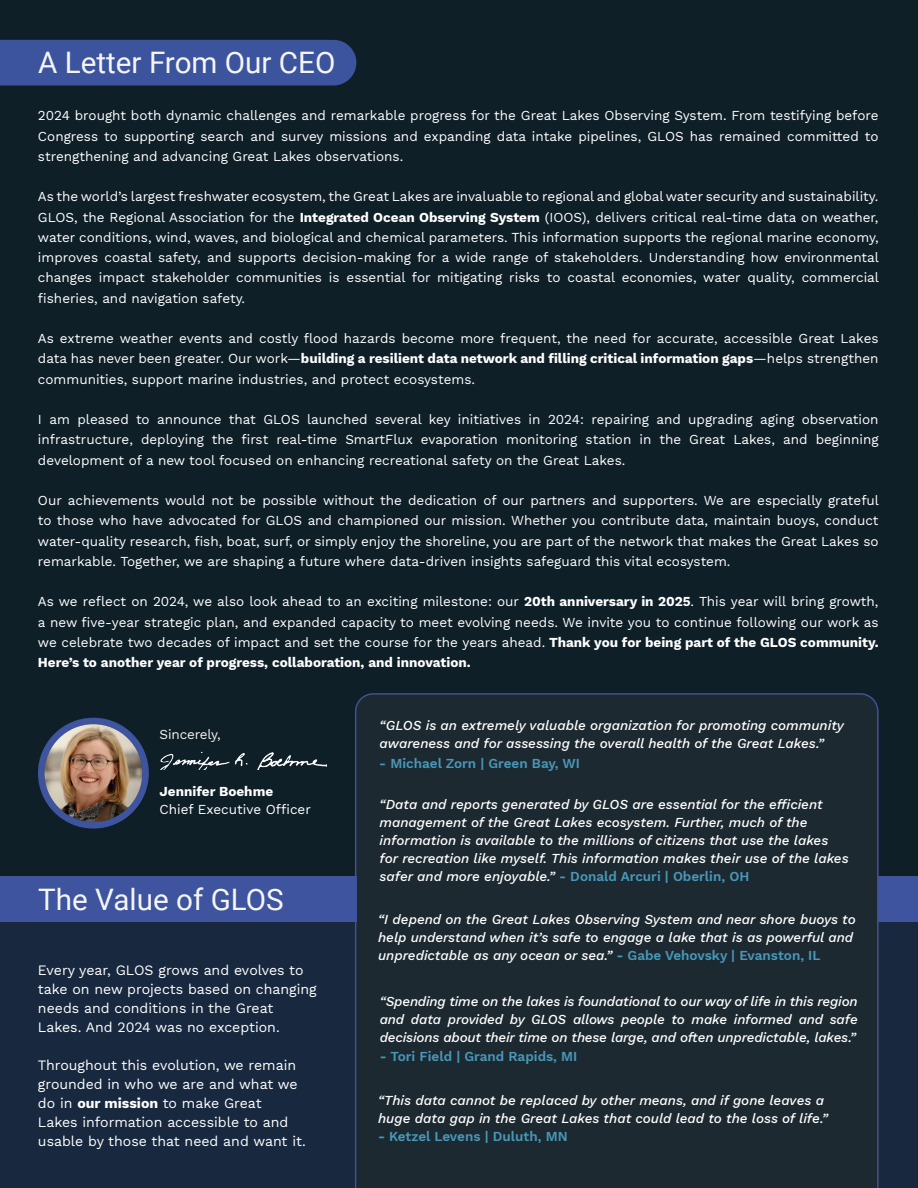
<style>
.page{position:relative;width:918px;height:1188px;background:#0f1f28}
.page>*{position:absolute;margin:0;border:0;box-sizing:border-box;transform-origin:0 0}
.t1{font:29.7px "Roboto";color:#f4f5f4}
.t2{font:14.1px/19px "Work Sans";color:#fff}
.t3{font:13.5px/20.2px "Work Sans";color:#fff;text-align:justify}
.t4{font:italic 500 13.5px/18px "Work Sans";color:#fff}
.t5{font:600 13.5px "Work Sans";color:#4898b9}
.t6{font:700 13.5px "Work Sans";color:#fff}
.t7{font:13.5px "Work Sans";letter-spacing:-.01em;color:#f1f1f2}
.s1{font-weight:700}
.s2{font-weight:600;font-style:normal;color:#4898b9}
</style>
<div class="page">
<div style="left:0;top:922px;width:356px;height:266px;background:#18293f"></div>
<div style="left:879px;top:922px;width:39px;height:266px;background:#18293f"></div>
<div style="left:38px;top:718px;width:111px;height:111px;background:#3e549e;border-radius:50%"></div>
<img style="left:45px;top:724px;width:97px;height:98px;border-radius:49px">
<img style="left:160px;top:751px;width:167px;height:18px">
<div style="left:0;top:877px;width:356px;height:45px;background:#3e549e"></div>
<div style="left:879px;top:877px;width:39px;height:45px;background:#3e549e"></div>
<div style="left:0;top:40px;width:356px;height:45px;background:#3c549e"></div>
<div style="left:355px;top:693px;width:524px;height:495px;background:#1d2931"></div>
<h1 class="t1" style="left:38px;top:42px;width:299px">A Letter From Our CEO</h1>
<p class="t3" style="left:38px;top:105px;width:842px">2024 brought both dynamic challenges and remarkable progress for the Great Lakes Observing System. From testifying before Congress to supporting search and survey missions and expanding data intake pipelines, GLOS has remained committed to strengthening and advancing Great Lakes observations.</p>
<p class="t3" style="left:38px;top:186px;width:843px">As the world’s largest freshwater ecosystem, the Great Lakes are invaluable to regional and global water security and sustainability.<br>GLOS, the Regional Association for the <span class="s1">Integrated Ocean Observing System</span> (IOOS), delivers critical real-time data on weather, water conditions, wind, waves, and biological and chemical parameters. This information supports the regional marine economy, improves coastal safety, and supports decision-making for a wide range of stakeholders. Understanding how environmental changes impact stakeholder communities is essential for mitigating risks to coastal economies, water quality, commercial fisheries, and navigation safety.</p>
<p class="t3" style="left:38px;top:328px;width:842px">As extreme weather events and costly flood hazards become more frequent, the need for accurate, accessible Great Lakes data has never been greater. Our work—<span class="s1">building a resilient data network and filling critical information gaps</span>—helps strengthen communities, support marine industries, and protect ecosystems.</p>
<p class="t3" style="left:38px;top:409px;width:842px">I am pleased to announce that GLOS launched several key initiatives in 2024: repairing and upgrading aging observation infrastructure, deploying the first real-time SmartFlux evaporation monitoring station in the Great Lakes, and beginning development of a new tool focused on enhancing recreational safety on the Great Lakes.</p>
<p class="t3" style="left:38px;top:490px;width:843px">Our achievements would not be possible without the dedication of our partners and supporters. We are especially grateful to those who have advocated for GLOS and championed our mission. Whether you contribute data, maintain buoys, conduct water-quality research, fish, boat, surf, or simply enjoy the shoreline, you are part of the network that makes the Great Lakes so remarkable. Together, we are shaping a future where data-driven insights safeguard this vital ecosystem.</p>
<p class="t3" style="left:38px;top:591px;width:842px">As we reflect on 2024, we also look ahead to an exciting milestone: our <span class="s1">20th anniversary in 2025</span>. This year will bring growth, a new five-year strategic plan, and expanded capacity to meet evolving needs. We invite you to continue following our work as we celebrate two decades of impact and set the course for the years ahead. <span class="s1">Thank you for being part of the GLOS community.<br>Here’s to another year of progress, collaboration, and innovation.</span></p>
<p class="t7" style="left:160px;top:724px;width:63px">Sincerely,</p>
<p class="t6" style="left:160px;top:781px;width:115px">Jennifer Boehme</p>
<p class="t3" style="left:160px;top:799px;width:153px">Chief Executive Officer</p>
<h1 class="t1" style="left:38px;top:879px;width:247px">The Value of GLOS</h1>
<p class="t2" style="left:38px;top:960px;width:280px">Every year, GLOS grows and evolves to take on new projects based on changing needs and conditions in the Great Lakes. And 2024 was no exception.</p>
<p class="t2" style="left:38px;top:1055px;width:269px">Throughout this evolution, we remain grounded in who we are and what we do in <span class="s1">our mission</span> to make Great<br>Lakes information accessible to and usable by those that need and want it.</p>
<p class="t4" style="left:380px;top:716px;width:466px">“GLOS is an extremely valuable organization for promoting community awareness and for assessing the overall health of the Great Lakes.”</p>
<p class="t5" style="left:379px;top:753px;width:202px">- Michael Zorn | Green Bay, WI</p>
<p class="t4" style="left:380px;top:794px;width:471px">“Data and reports generated by GLOS are essential for the efficient management of the Great Lakes ecosystem. Further, much of the information is available to the millions of citizens that use the lakes for recreation like myself. This information makes their use of the lakes safer and more enjoyable.” <span class="s2">- Donald Arcuri | Oberlin, OH</span></p>
<p class="t4" style="left:378px;top:909px;width:479px">“I depend on the Great Lakes Observing System and near shore buoys to help understand when it’s safe to engage a lake that is as powerful and unpredictable as any ocean or sea.” <span class="s2">- Gabe Vehovsky | Evanston, IL</span></p>
<p class="t4" style="left:380px;top:992px;width:480px;text-align:justify">“Spending time on the lakes is foundational to our way of life in this region and data provided by GLOS allows people to make informed and safe decisions about their time on these large, and often unpredictable, lakes.”</p>
<p class="t5" style="left:380px;top:1046px;width:199px">- Tori Field | Grand Rapids, MI</p>
<p class="t4" style="left:378px;top:1091px;width:451px">“This data cannot be replaced by other means, and if gone leaves a huge data gap in the Great Lakes that could lead to the loss of life.”</p>
<p class="t5" style="left:378px;top:1127px;width:191px">- Ketzel Levens | Duluth, MN</p>
</div>
